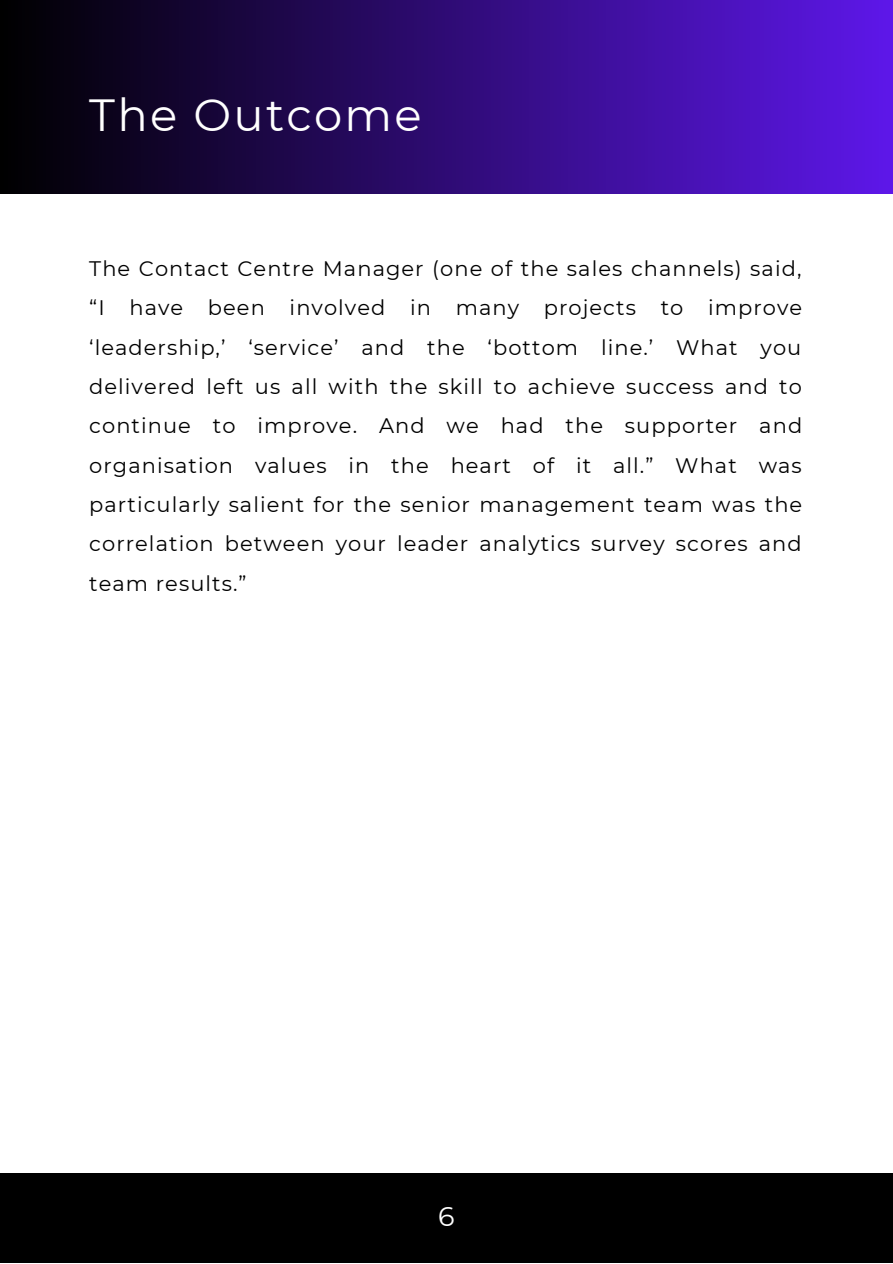
<style>
.page{position:relative;width:893px;height:1264px;background:#fff}
.page>*{position:absolute;margin:0;border:0;box-sizing:border-box;transform-origin:0 0}
.t1{font:45px "Montserrat";letter-spacing:.05em;color:#fff}
.t2{font:27px "Montserrat";color:#fff}
.t3{font:21px/39.3px "Montserrat";letter-spacing:.05em;color:#000;text-align:justify}
</style>
<div class="page">
<div style="left:0;top:0;width:892px;height:193px;background:linear-gradient(to right,#000,#5d17e9)"></div>
<div style="left:0;top:1173px;width:892px;height:89px;background:#000"></div>
<p class="t1" style="left:89px;top:87px;width:334px">The Outcome</p>
<p class="t3" style="left:89px;top:249px;width:714px">The Contact Centre Manager (one of the sales channels) said, “I have been involved in many projects to improve ‘leadership,’ ‘service’ and the ‘bottom line.’ What you delivered left us all with the skill to achieve success and to continue to improve. And we had the supporter and organisation values in the heart of it all.” What was particularly salient for the senior management team was the correlation between your leader analytics survey scores and team results.”</p>
<p class="t2" style="left:438px;top:1199px;width:18px">6</p>
</div>
